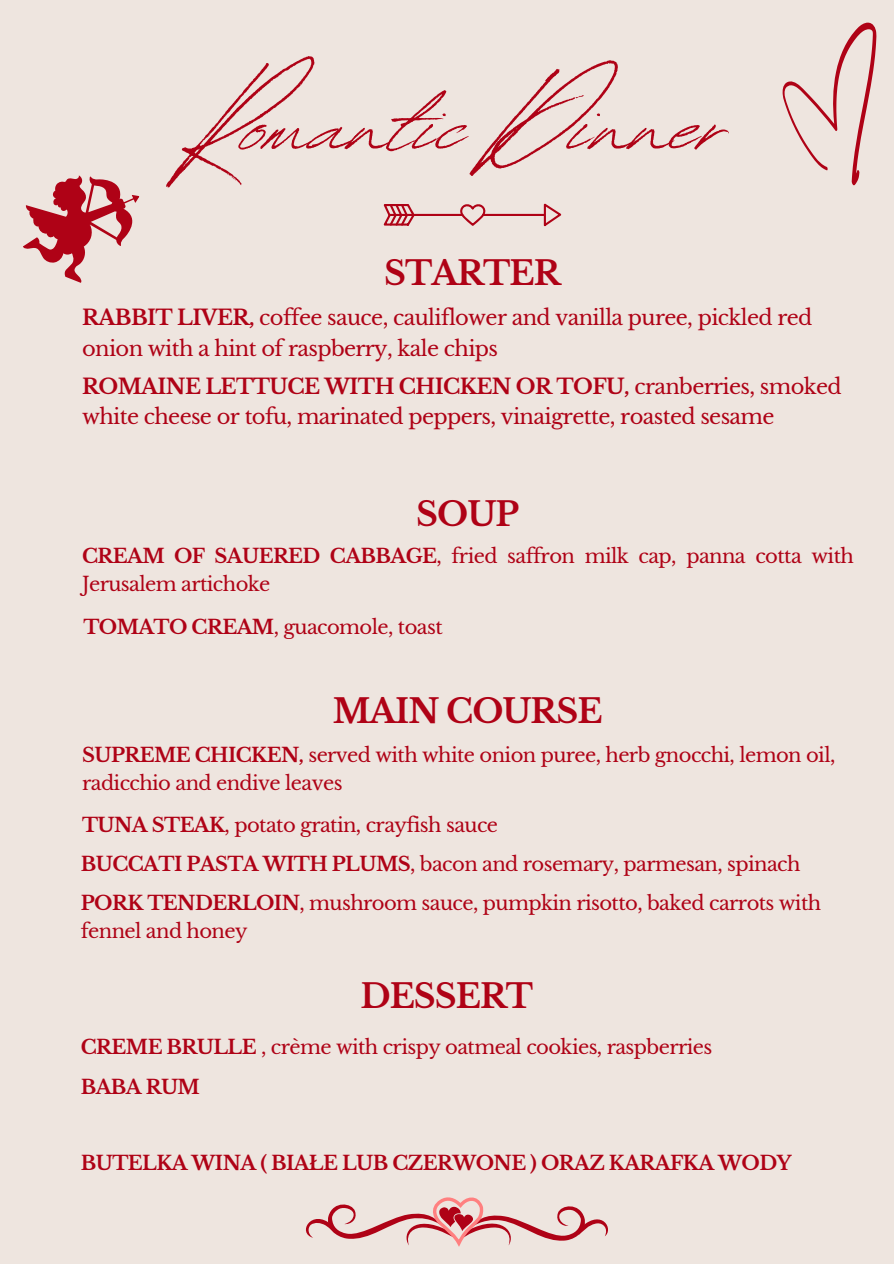
<style>
.page{position:relative;width:894px;height:1264px;background:#fff}
.page>*{position:absolute;margin:0;border:0;box-sizing:border-box;transform-origin:0 0}
.t1{font:138.3px "Revive 80 Signature";color:#af0216}
.t2{font:700 33px "Libre Baskerville";letter-spacing:-.03em;color:#af0216}
.t3{font:21px/30.3px "Libre Baskerville";letter-spacing:-.03em;color:#af0216}
.t4{font:19.5px/28.2px "Libre Baskerville";letter-spacing:-.03em;color:#af0216}
.t5{font:700 19.5px "Libre Baskerville";letter-spacing:-.03em;color:#af0216}
.s1{font-weight:700}
</style>
<div class="page">
<div style="left:0;top:0;width:893px;height:1263px;background:#eee5df"></div>
<svg style="left:383px;top:203px;width:178px;height:24px"></svg>
<svg style="left:23px;top:175px;width:117px;height:108px"></svg>
<svg style="left:782px;top:23px;width:94px;height:163px"></svg>
<svg style="left:306px;top:1197px;width:302px;height:50px"></svg>
<h2 class="t1" style="left:193px;top:20px;width:536px">Romantic Dinner</h2>
<p class="t2" style="left:384px;top:253px;width:178px">STARTER</p>
<p class="t3" style="left:82px;top:303px;width:731px"><span class="s1">RABBIT LIVER,</span> coffee sauce, cauliflower and vanilla puree, pickled red onion with a hint of raspberry, kale chips</p>
<p class="t3" style="left:82px;top:371px;width:761px"><span class="s1">ROMAINE LETTUCE WITH CHICKEN OR TOFU,</span> cranberries, smoked white cheese or tofu, marinated peppers, vinaigrette, roasted sesame</p>
<h2 class="t2" style="left:416px;top:494px;width:104px">SOUP</h2>
<p class="t4" style="left:82px;top:542px;width:773px"><span class="s1">CREAM OF SAUERED CABBAGE</span>, fried saffron milk cap, panna cotta with<br>Jerusalem artichoke</p>
<p class="t4" style="left:83px;top:613px;width:361px"><span class="s1">TOMATO CREAM</span>, guacomole, toast</p>
<h1 class="t2" style="left:332px;top:691px;width:271px">MAIN COURSE</h1>
<h2 class="t4" style="left:82px;top:741px;width:754px"><span class="s1">SUPREME CHICKEN,</span> served with white onion puree, herb gnocchi, lemon oil, radicchio and endive leaves</h2>
<p class="t4" style="left:82px;top:811px;width:417px"><span class="s1">TUNA STEAK</span>, potato gratin, crayfish sauce</p>
<p class="t4" style="left:81px;top:850px;width:721px"><span class="s1">BUCCATI PASTA WITH PLUMS</span>, bacon and rosemary, parmesan, spinach</p>
<p class="t4" style="left:81px;top:889px;width:741px"><span class="s1">PORK TENDERLOIN</span>, mushroom sauce, pumpkin risotto, baked carrots with fennel and honey</p>
<p class="t2" style="left:360px;top:976px;width:174px">DESSERT</p>
<p class="t4" style="left:81px;top:1032px;width:632px"><span class="s1">CREME BRULLE</span> , crème with crispy oatmeal cookies, raspberries</p>
<p class="t5" style="left:81px;top:1075px;width:121px">BABA RUM</p>
<h2 class="t5" style="left:81px;top:1151px;width:712px">BUTELKA WINA ( BIAŁE LUB CZERWONE ) ORAZ KARAFKA WODY</h2>
</div>
